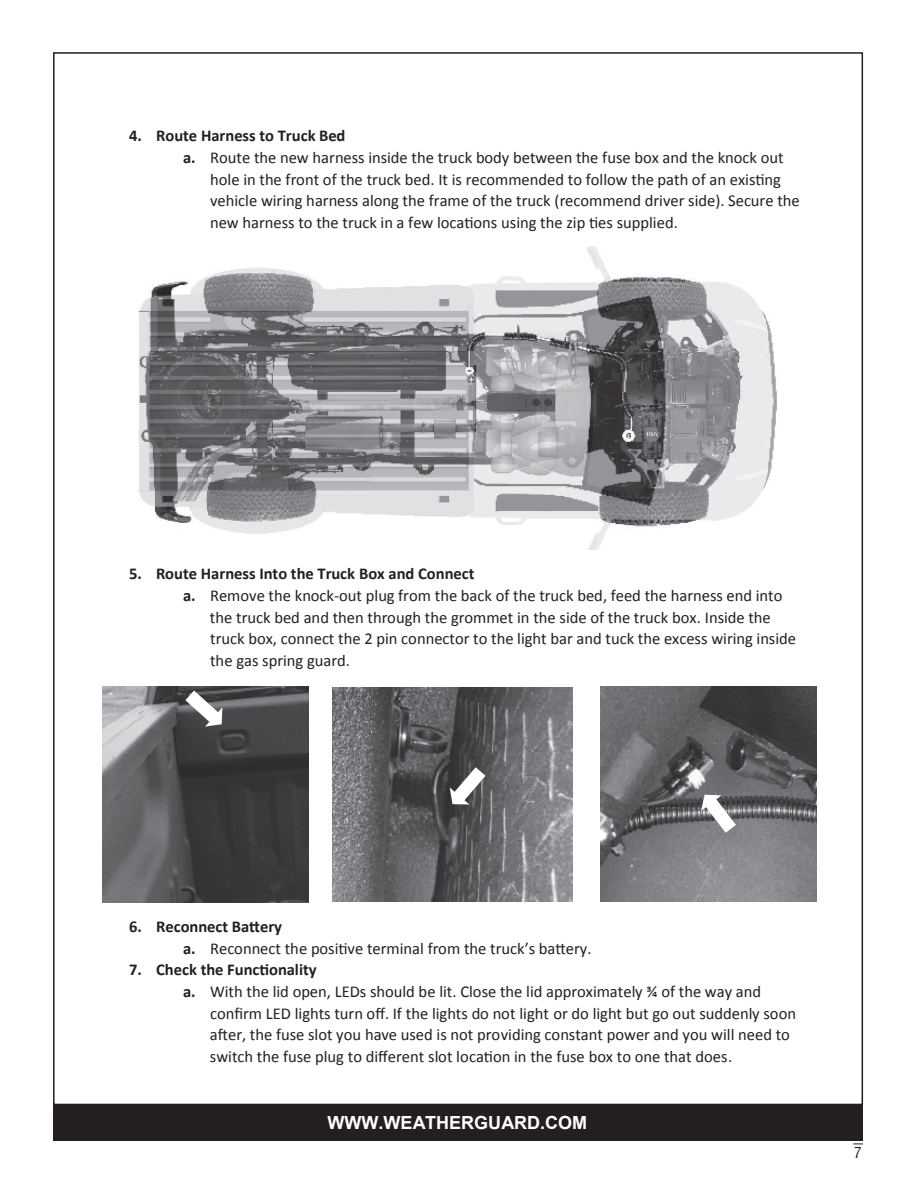
<style>
.page{position:relative;width:918px;height:1188px;background:#fff}
.page>*{position:absolute;margin:0;border:0;box-sizing:border-box;transform-origin:0 0}
.t1{font:700 18px "Arial";color:#fff}
.t2{font:16.5px/21.8px "Calibri";color:#231f20}
.t3{font:700 16.5px "Calibri";letter-spacing:-.005em;color:#231f20}
.t4{font:condensed 15px "Helvetica LT Std";color:#231f20}
.s1{font-weight:700}
</style>
<div class="page">
<div style="left:53px;top:1105px;width:810px;height:36px;background:#231f20"></div>
<img style="left:102px;top:687px;width:206px;height:215px">
<img style="left:333px;top:688px;width:240px;height:214px">
<img style="left:601px;top:686px;width:215px;height:215px">
<img style="left:138px;top:246px;width:639px;height:304px">
<svg style="left:185px;top:691px;width:37px;height:36px"></svg>
<svg style="left:450px;top:767px;width:36px;height:37px"></svg>
<svg style="left:701px;top:795px;width:35px;height:38px"></svg>
<p class="t3" style="left:129px;top:125px;width:218px">4. Route Harness to Truck Bed</p>
<p class="t2" style="left:183px;top:147px;width:602px"><span class="s1">a.</span> Route the new harness inside the truck body between the fuse box and the knock out</p>
<p class="t2" style="left:210px;top:168px;width:572px">hole in the front of the truck bed. It is recommended to follow the path of an existing</p>
<p class="t2" style="left:210px;top:190px;width:591px">vehicle wiring harness along the frame of the truck (recommend driver side). Secure the</p>
<p class="t2" style="left:210px;top:212px;width:469px">new harness to the truck in a few locations using the zip ties supplied.</p>
<p class="t3" style="left:129px;top:563px;width:347px">5. Route Harness Into the Truck Box and Connect</p>
<p class="t2" style="left:183px;top:585px;width:601px"><span class="s1">a.</span> Remove the knock-out plug from the back of the truck bed, feed the harness end into</p>
<p class="t2" style="left:210px;top:606px;width:562px">the truck bed and then through the grommet in the side of the truck box. Inside the</p>
<p class="t2" style="left:210px;top:628px;width:587px">truck box, connect the 2 pin connector to the light bar and tuck the excess wiring inside</p>
<p class="t2" style="left:210px;top:650px;width:141px">the gas spring guard.</p>
<p class="t2" style="left:183px;top:915px;width:410px;text-indent:-54px"><span class="s1">6. Reconnect Battery<br>a.</span> Reconnect the positive terminal from the truck’s battery.</p>
<p class="t3" style="left:129px;top:959px;width:189px">7. Check the Functionality</p>
<p class="t2" style="left:183px;top:981px;width:580px"><span class="s1">a.</span> With the lid open, LEDs should be lit. Close the lid approximately ¾ of the way and</p>
<p class="t2" style="left:210px;top:1002px;width:588px">confirm LED lights turn off. If the lights do not light or do light but go out suddenly soon</p>
<p class="t2" style="left:210px;top:1024px;width:581px">after, the fuse slot you have used is not providing constant power and you will need to</p>
<p class="t2" style="left:210px;top:1046px;width:524px">switch the fuse plug to different slot location in the fuse box to one that does.</p>
<p class="t1" style="left:327px;top:1110px;width:261px">WWW.WEATHERGUARD.COM</p>
<p class="t4" style="left:854px;top:1143px;width:9px">7</p>
</div>
